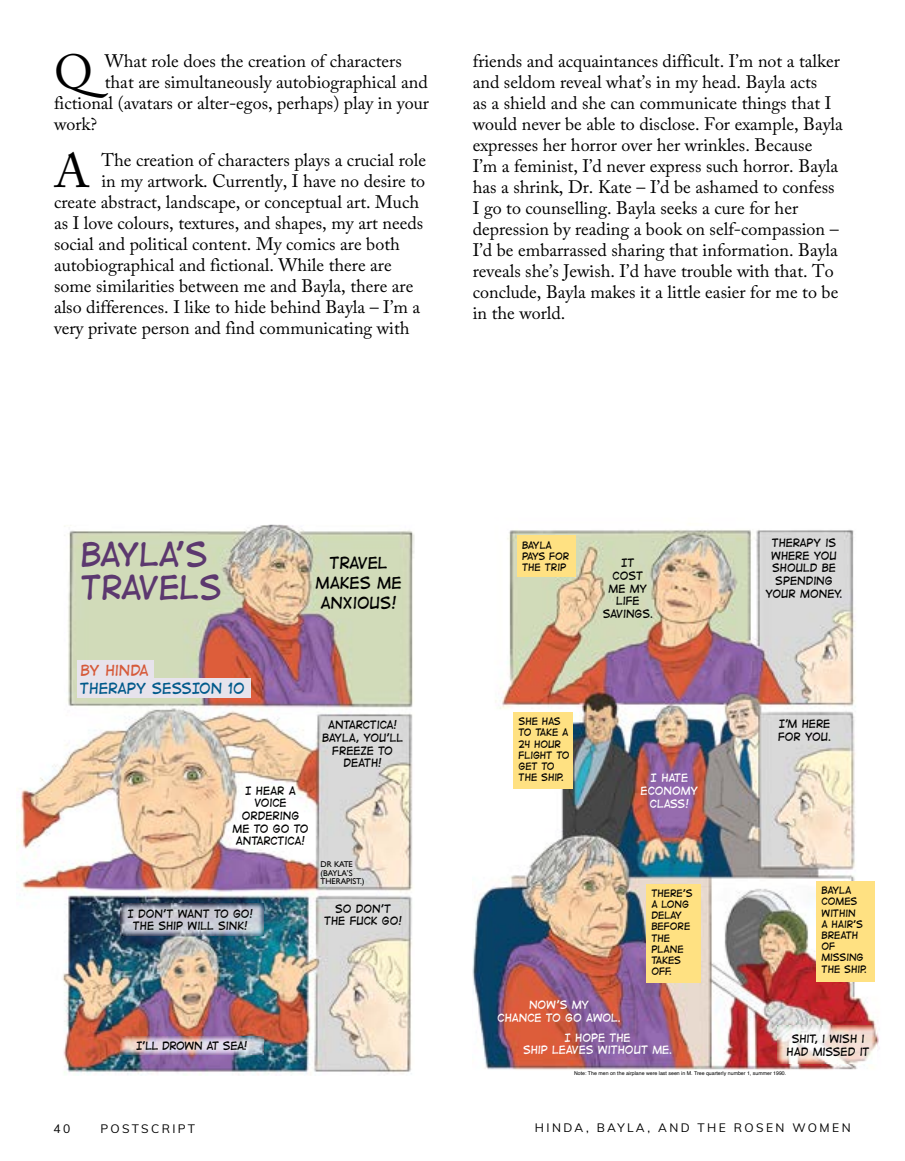
<style>
.page{position:relative;width:905px;height:1161px;background:#fff}
.page>*{position:absolute;margin:0;border:0;box-sizing:border-box;transform-origin:0 0}
.t1{font:47.55px "Adobe Caslon Pro";color:#000}
.t2{font:39.6px/32.8px "Digital Strip BB";color:#5c386f}
.t3{font:19.5px/20.1px "Digital Strip BB";color:#000;text-align:center}
.t4{font:18px/21px "Adobe Caslon Pro";color:#000}
.t5{font:18px "Digital Strip BB";color:#005a8b}
.t6{font:18px "Digital Strip BB";color:#d65a3a}
.t7{font:13.5px/12.8px "Digital Strip BB";color:#000;text-align:center}
.t8{font:13.5px/12.8px "Digital Strip BB";color:#fff;text-align:center}
.t9{font:13.5px "Digital Strip BB";letter-spacing:-.02em;color:#000}
.t10{font:12px/11.2px "Digital Strip BB";color:#000}
.t11{font:12px "Muli";letter-spacing:.2em;color:#000}
.t12{font:8.4px/8.4px "Gill Sans";letter-spacing:-.01em;color:#000}
.t13{font:5.25px "Helvetica";color:#000}
</style>
<div class="page">
<img style="left:16px;top:525px;width:398px;height:551px">
<div style="left:77px;top:660px;width:77px;height:19px;background:#e7e3ec"></div>
<div style="left:77px;top:678px;width:174px;height:20px;background:#e7e3ec"></div>
<img style="left:120px;top:903px;width:143px;height:33px">
<img style="left:120px;top:1036px;width:143px;height:18px">
<img style="left:472px;top:530px;width:408px;height:540px">
<div style="left:517px;top:536px;width:58px;height:41px;background:#ffe182"></div>
<div style="left:513px;top:713px;width:60px;height:76px;background:#ffe182"></div>
<div style="left:646px;top:884px;width:54px;height:98px;background:#ffe182"></div>
<div style="left:815px;top:881px;width:59px;height:101px;background:#ffe182"></div>
<img style="left:777px;top:1026px;width:99px;height:37px">
<h1 class="t1" style="left:54px;top:44px;width:40px">Q</h1>
<p class="t4" style="left:105px;top:51px;width:298px">What role does the creation of characters</p>
<p class="t4" style="left:105px;top:72px;width:324px">that are simultaneously autobiographical and</p>
<p class="t4" style="left:54px;top:93px;width:376px">fictional (avatars or alter-egos, perhaps) play in your</p>
<p class="t4" style="left:54px;top:114px;width:45px">work?</p>
<h1 class="t1" style="left:54px;top:143px;width:37px">A</h1>
<p class="t4" style="left:101px;top:150px;width:326px">The creation of characters plays a crucial role</p>
<p class="t4" style="left:101px;top:171px;width:325px">in my artwork. Currently, I have no desire to</p>
<p class="t4" style="left:54px;top:192px;width:366px">create abstract, landscape, or conceptual art. Much</p>
<p class="t4" style="left:54px;top:213px;width:371px">as I love colours, textures, and shapes, my art needs</p>
<p class="t4" style="left:54px;top:234px;width:347px">social and political content. My comics are both</p>
<p class="t4" style="left:54px;top:255px;width:339px">autobiographical and fictional. While there are</p>
<p class="t4" style="left:54px;top:276px;width:361px">some similarities between me and Bayla, there are</p>
<p class="t4" style="left:54px;top:297px;width:367px">also differences. I like to hide behind Bayla – I’m a</p>
<p class="t4" style="left:54px;top:318px;width:357px">very private person and find communicating with</p>
<p class="t4" style="left:472px;top:51px;width:371px">friends and acquaintances difficult. I’m not a talker and seldom reveal what’s in my head. Bayla acts<br>as a shield and she can communicate things that I would never be able to disclose. For example, Bayla expresses her horror over her wrinkles. Because<br>I’m a feminist, I’d never express such horror. Bayla has a shrink, Dr. Kate – I’d be ashamed to confess I go to counselling. Bayla seeks a cure for her depression by reading a book on self-compassion – I’d be embarrassed sharing that information. Bayla reveals she’s Jewish. I’d have trouble with that. To conclude, Bayla makes it a little easier for me to be in the world.</p>
<h2 class="t2" style="left:81px;top:536px;width:143px">BAYLA’S<br>TRAVELS</h2>
<p class="t6" style="left:81px;top:660px;width:69px">BY HINDA</p>
<p class="t5" style="left:80px;top:678px;width:166px">THERAPY SESSION 10</p>
<p class="t3" style="left:315px;top:552px;width:88px">TRAVEL<br>MAKES ME<br>ANXIOUS!</p>
<p class="t7" style="left:322px;top:718px;width:82px">ANTARCTICA!<br>BAYLA, YOU’LL<br>FREEZE TO<br>DEATH!</p>
<p class="t7" style="left:232px;top:783px;width:77px">I HEAR A<br>VOICE<br>ORDERING<br>ME TO GO TO<br>ANTARCTICA!</p>
<p class="t7" style="left:127px;top:907px;width:127px;line-height:11.7px">I DON’T WANT TO GO!<br>THE SHIP WILL SINK!</p>
<p class="t12" style="left:320px;top:860px;width:45px">DR KATE (BAYLA’S<br>THERAPIST.)</p>
<p class="t7" style="left:324px;top:901px;width:79px">SO DON’T<br>THE FUCK GO!</p>
<p class="t9" style="left:136px;top:1038px;width:113px">I’LL DROWN AT SEA!</p>
<p class="t11" style="left:53px;top:1120px;width:18px">40</p>
<p class="t11" style="left:100px;top:1120px;width:96px">POSTSCRIPT</p>
<p class="t10" style="left:522px;top:539px;width:49px">BAYLA<br>PAYS FOR<br>THE TRIP</p>
<p class="t7" style="left:602px;top:556px;width:52px">IT<br>COST<br>ME MY<br>LIFE<br>SAVINGS.</p>
<p class="t7" style="left:765px;top:536px;width:78px">THERAPY IS<br>WHERE YOU<br>SHOULD BE<br>SPENDING<br>YOUR MONEY.</p>
<p class="t10" style="left:518px;top:715px;width:52px">SHE HAS<br>TO TAKE A<br>24 HOUR<br>FLIGHT TO<br>GET TO<br>THE SHIP.</p>
<p class="t8" style="left:640px;top:771px;width:59px">I HATE<br>ECONOMY<br>CLASS!</p>
<p class="t7" style="left:778px;top:717px;width:54px;text-align:left">I’M HERE<br>FOR YOU.</p>
<p class="t10" style="left:651px;top:887px;width:43px">THERE’S<br>A LONG<br>DELAY<br>BEFORE<br>THE<br>PLANE<br>TAKES<br>OFF.</p>
<p class="t10" style="left:821px;top:884px;width:47px">BAYLA<br>COMES<br>WITHIN<br>A HAIR’S<br>BREATH<br>OF<br>MISSING<br>THE SHIP.</p>
<p class="t8" style="left:497px;top:998px;width:124px">NOW’S MY<br>CHANCE TO GO AWOL.</p>
<p class="t8" style="left:523px;top:1030px;width:151px">I HOPE THE<br>SHIP LEAVES WITHOUT ME.</p>
<p class="t7" style="left:786px;top:1032px;width:85px">SHIT, I WISH I<br>HAD MISSED IT</p>
<p class="t13" style="left:574px;top:1069px;width:214px">Note: The men on the airplane were last seen in M. Tree quarterly number 1, summer 1990.</p>
<p class="t11" style="left:535px;top:1119px;width:317px">HINDA, BAYLA, AND THE ROSEN WOMEN</p>
</div>
